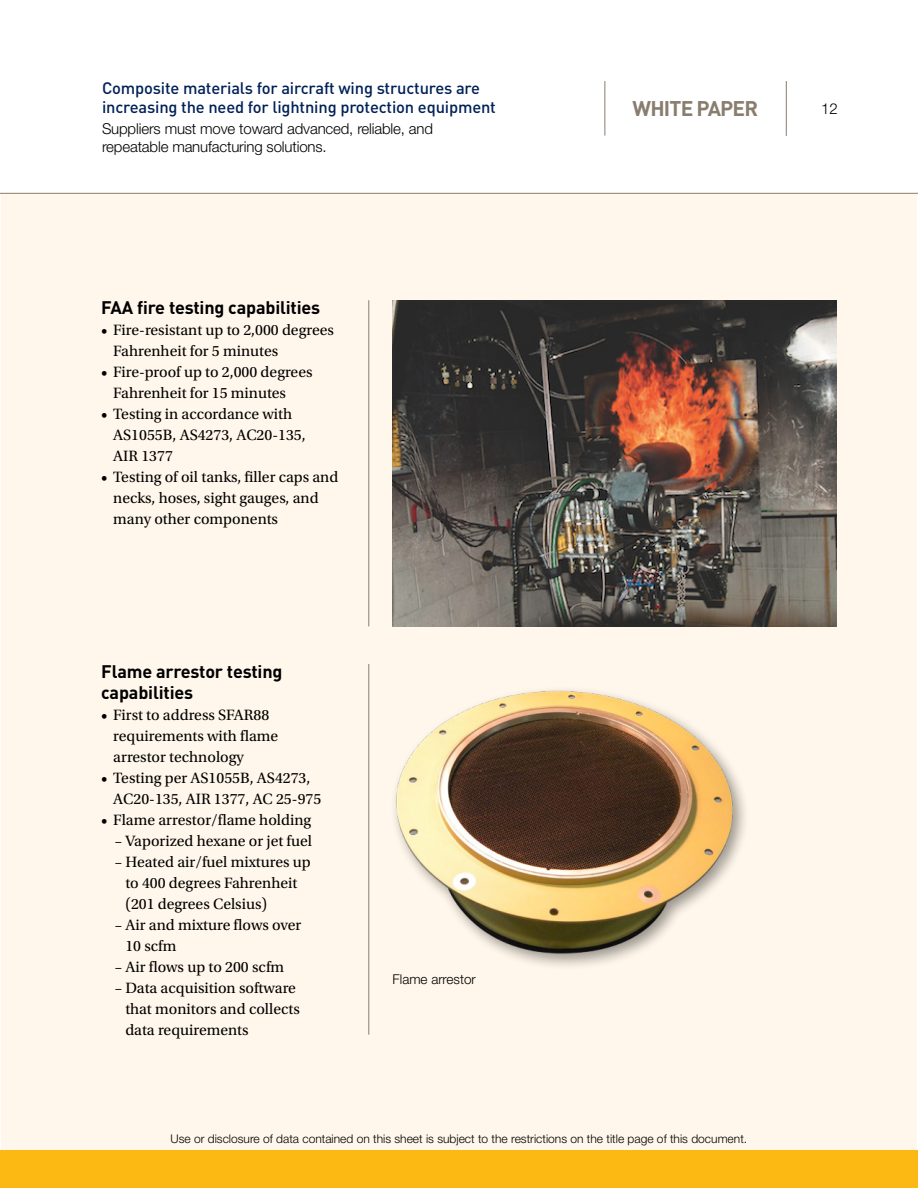
<style>
.page{position:relative;width:918px;height:1188px;background:#fff}
.page>*{position:absolute;margin:0;border:0;box-sizing:border-box;transform-origin:0 0}
.t1{font:700 21px "DINOT";letter-spacing:-.04em;color:#887d6e}
.t2{font:700 18px/21px "DINOT";letter-spacing:-.01em;color:#000}
.t3{font:500 16.5px/19.5px "DINOT";letter-spacing:-.01em;color:#002157}
.t4{font:15.75px/21px "Utopia Std";color:#000}
.t5{font:300 15px/18px "Helvetica Neue LT Std";letter-spacing:-.01em;color:#000}
.t6{font:300 13.5px "Helvetica Neue LT Std";color:#000}
.t7{font:300 12px "Helvetica Neue LT Std";color:#000}
</style>
<div class="page">
<div style="left:0;top:193px;width:917px;height:961px;background:#fff7eb"></div>
<hr style="left:0;top:193px;width:918px;height:1px;background:#887d6e">
<div style="left:0;top:1150px;width:918px;height:38px;background:#fdb913"></div>
<hr style="left:604px;top:81px;width:1px;height:55px;background:#887d6e">
<hr style="left:786px;top:81px;width:1px;height:55px;background:#887d6e">
<img style="left:393px;top:300px;width:444px;height:326px">
<div style="left:390px;top:685px;width:360px;height:285px;background:#000;opacity:.4"></div>
<img style="left:390px;top:685px;width:349px;height:272px">
<hr style="left:368px;top:300px;width:1px;height:326px;background:#887d6e">
<hr style="left:368px;top:664px;width:1px;height:371px;background:#887d6e">
<p class="t3" style="left:102px;top:77px;width:395px">Composite materials for aircraft wing structures are increasing the need for lightning protection equipment</p>
<p class="t5" style="left:102px;top:119px;width:333px">Suppliers must move toward advanced, reliable, and repeatable manufacturing solutions.</p>
<p class="t2" style="left:101px;top:296px;width:220px">FAA fire testing capabilities</p>
<p class="t4" style="left:113px;top:320px;width:222px;text-indent:-12px">• Fire-resistant up to 2,000 degrees<br>Fahrenheit for 5 minutes</p>
<p class="t4" style="left:113px;top:362px;width:201px;text-indent:-12px">• Fire-proof up to 2,000 degrees<br>Fahrenheit for 15 minutes</p>
<p class="t4" style="left:113px;top:404px;width:194px;text-indent:-12px">• Testing in accordance with<br>AS1055B, AS4273, AC20-135,<br>AIR 1377</p>
<p class="t4" style="left:113px;top:467px;width:227px;text-indent:-12px">• Testing of oil tanks, filler caps and necks, hoses, sight gauges, and many other components</p>
<p class="t2" style="left:101px;top:660px;width:183px">Flame arrestor testing capabilities</p>
<p class="t4" style="left:113px;top:704px;width:167px;text-indent:-12px">• First to address SFAR88 requirements with flame arrestor technology</p>
<p class="t4" style="left:113px;top:767px;width:210px;text-indent:-12px">• Testing per AS1055B, AS4273,<br>AC20-135, AIR 1377, AC 25-975</p>
<p class="t4" style="left:101px;top:809px;width:211px">• Flame arrestor/flame holding</p>
<p class="t4" style="left:115px;top:830px;width:199px">– Vaporized hexane or jet fuel</p>
<p class="t4" style="left:125px;top:851px;width:187px;text-indent:-11px">– Heated air/fuel mixtures up to 400 degrees Fahrenheit (201 degrees Celsius)</p>
<p class="t4" style="left:125px;top:914px;width:178px;text-indent:-11px">– Air and mixture flows over<br>10 scfm</p>
<p class="t4" style="left:115px;top:956px;width:171px">– Air flows up to 200 scfm</p>
<p class="t4" style="left:125px;top:977px;width:176px;text-indent:-11px">– Data acquisition software that monitors and collects data requirements</p>
<p class="t6" style="left:393px;top:971px;width:85px">Flame arrestor</p>
<h1 class="t1" style="left:633px;top:95px;width:127px">WHITE PAPER</h1>
<p class="t5" style="left:821px;top:99px;width:18px">12</p>
<p class="t7" style="left:170px;top:1131px;width:578px">Use or disclosure of data contained on this sheet is subject to the restrictions on the title page of this document.</p>
</div>
